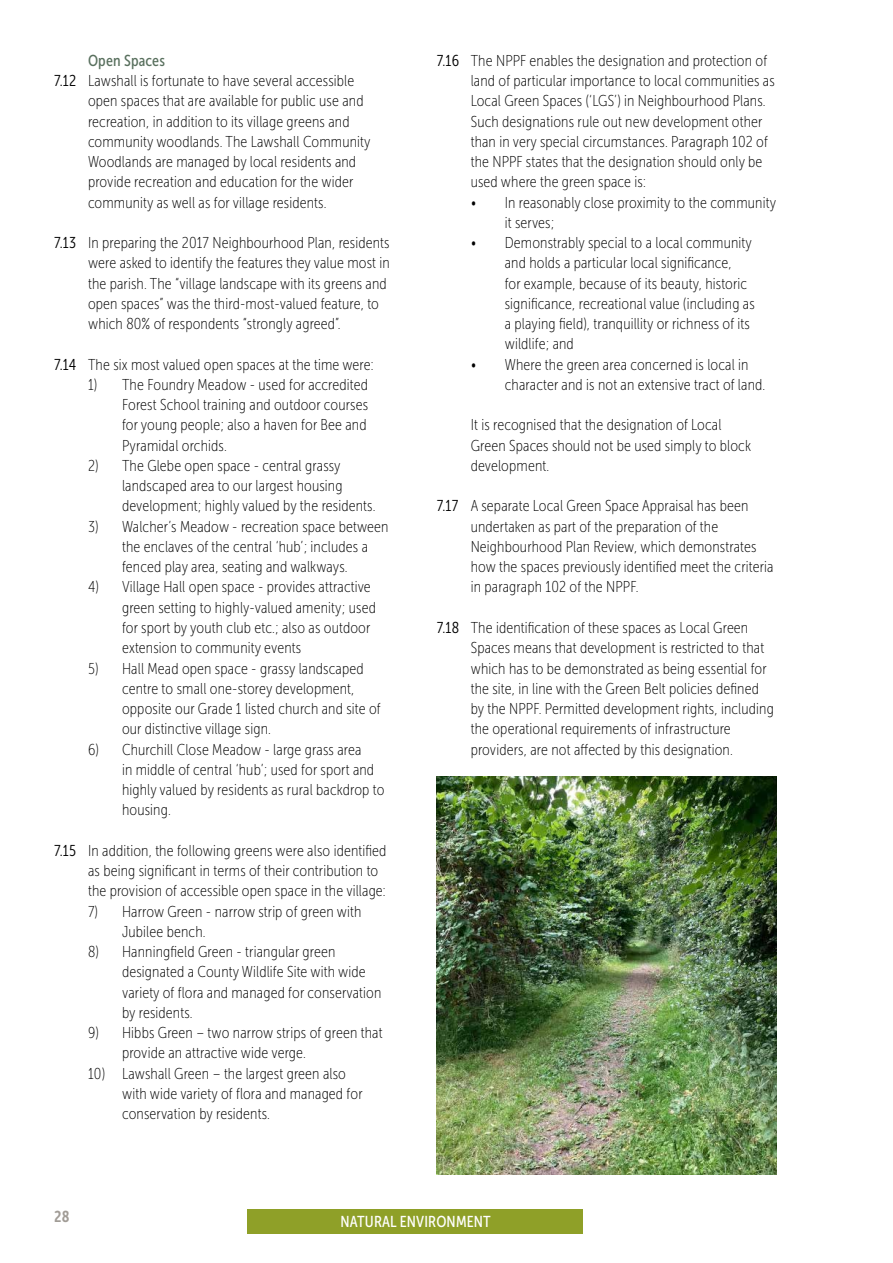
<style>
.page{position:relative;width:893px;height:1263px;background:#fff}
.page>*{position:absolute;margin:0;border:0;box-sizing:border-box;transform-origin:0 0}
.t1{font:15.75px/20.2px "Museo Sans Cond 100";letter-spacing:.01em;color:#000}
.t2{font:15.75px "Museo Sans Cond 500";letter-spacing:.01em;color:#fff}
.t3{font:15.75px "Museo Sans Cond 500";letter-spacing:.01em;color:#59705e}
.t4{font:15.75px "Museo Sans Cond 700";color:#a19c96}
.s1{font-family:"Museo Sans Cond 300"}
</style>
<div class="page">
<div style="left:247px;top:1209px;width:336px;height:25px;background:#8fa028"></div>
<img style="left:437px;top:776px;width:340px;height:398px">
<p class="t3" style="left:88px;top:52px;width:78px">Open Spaces</p>
<p class="t1" style="left:88px;top:71px;width:284px;text-indent:-34px"><span class="s1">7.12</span> Lawshall is fortunate to have several accessible open spaces that are available for public use and recreation, in addition to its village greens and community woodlands. The Lawshall Community Woodlands are managed by local residents and provide recreation and education for the wider community as well as for village residents.</p>
<p class="t1" style="left:88px;top:233px;width:303px;text-indent:-34px"><span class="s1">7.13</span> In preparing the 2017 Neighbourhood Plan, residents were asked to identify the features they value most in the parish. The “village landscape with its greens and open spaces” was the third-most-valued feature, to which 80% of respondents “strongly agreed”.</p>
<p class="t1" style="left:54px;top:354px;width:321px"><span class="s1">7.14</span> The six most valued open spaces at the time were:</p>
<p class="t1" style="left:122px;top:375px;width:248px;text-align:justify;text-indent:-34px">1) The Foundry Meadow - used for accredited Forest School training and outdoor courses for young people; also a haven for Bee and Pyramidal orchids.</p>
<p class="t1" style="left:122px;top:456px;width:255px;text-indent:-34px">2) The Glebe open space - central grassy landscaped area to our largest housing development; highly valued by the residents.</p>
<p class="t1" style="left:122px;top:516px;width:268px;text-indent:-34px">3) Walcher’s Meadow - recreation space between the enclaves of the central ‘hub’; includes a fenced play area, seating and walkways.</p>
<p class="t1" style="left:122px;top:577px;width:255px;text-indent:-34px">4) Village Hall open space - provides attractive green setting to highly-valued amenity; used for sport by youth club etc.; also as outdoor extension to community events</p>
<p class="t1" style="left:122px;top:658px;width:260px;text-indent:-34px">5) Hall Mead open space - grassy landscaped centre to small one-storey development, opposite our Grade 1 listed church and site of our distinctive village sign.</p>
<p class="t1" style="left:122px;top:739px;width:264px;text-indent:-34px">6) Churchill Close Meadow - large grass area<br>in middle of central ‘hub’; used for sport and highly valued by residents as rural backdrop to housing.</p>
<p class="t1" style="left:88px;top:840px;width:300px;text-indent:-34px"><span class="s1">7.15</span> In addition, the following greens were also identified as being significant in terms of their contribution to the provision of accessible open space in the village:</p>
<p class="t1" style="left:122px;top:901px;width:241px;text-indent:-34px">7) Harrow Green - narrow strip of green with<br>Jubilee bench.</p>
<p class="t1" style="left:122px;top:942px;width:261px;text-indent:-34px">8) Hanningfield Green - triangular green designated a County Wildlife Site with wide variety of flora and managed for conservation by residents.</p>
<p class="t1" style="left:122px;top:1023px;width:262px;text-indent:-34px">9) Hibbs Green – two narrow strips of green that provide an attractive wide verge.</p>
<p class="t1" style="left:122px;top:1063px;width:242px;text-indent:-34px">10) Lawshall Green – the largest green also with wide variety of flora and managed for conservation by residents.</p>
<p class="t1" style="left:471px;top:50px;width:306px;text-indent:-34px"><span class="s1">7.16</span> The NPPF enables the designation and protection of land of particular importance to local communities as Local Green Spaces (‘LGS’) in Neighbourhood Plans.<br>Such designations rule out new development other than in very special circumstances. Paragraph 102 of the NPPF states that the designation should only be used where the green space is:</p>
<p class="t1" style="left:505px;top:192px;width:273px;text-indent:-34px">• In reasonably close proximity to the community it serves;</p>
<p class="t1" style="left:505px;top:233px;width:252px;text-indent:-34px">• Demonstrably special to a local community and holds a particular local significance,<br>for example, because of its beauty, historic significance, recreational value (including as a playing field), tranquillity or richness of its wildlife; and</p>
<p class="t1" style="left:505px;top:354px;width:262px;text-indent:-34px">• Where the green area concerned is local in character and is not an extensive tract of land.</p>
<p class="t1" style="left:471px;top:415px;width:282px">It is recognised that the designation of Local<br>Green Spaces should not be used simply to block development.</p>
<p class="t1" style="left:471px;top:496px;width:304px;text-indent:-34px"><span class="s1">7.17</span> A separate Local Green Space Appraisal has been undertaken as part of the preparation of the Neighbourhood Plan Review, which demonstrates how the spaces previously identified meet the criteria in paragraph 102 of the NPPF.</p>
<p class="t1" style="left:471px;top:618px;width:305px;text-indent:-34px"><span class="s1">7.18</span> The identification of these spaces as Local Green Spaces means that development is restricted to that which has to be demonstrated as being essential for the site, in line with the Green Belt policies defined by the NPPF. Permitted development rights, including the operational requirements of infrastructure providers, are not affected by this designation.</p>
<p class="t4" style="left:54px;top:1207px;width:17px">28</p>
<p class="t2" style="left:349px;top:1209px;width:139px">gfxggfs asdffdghfhsfm,</p>
<p class="t2" style="left:340px;top:1213px;width:152px">NATURAL ENVIRONMENT</p>
</div>
